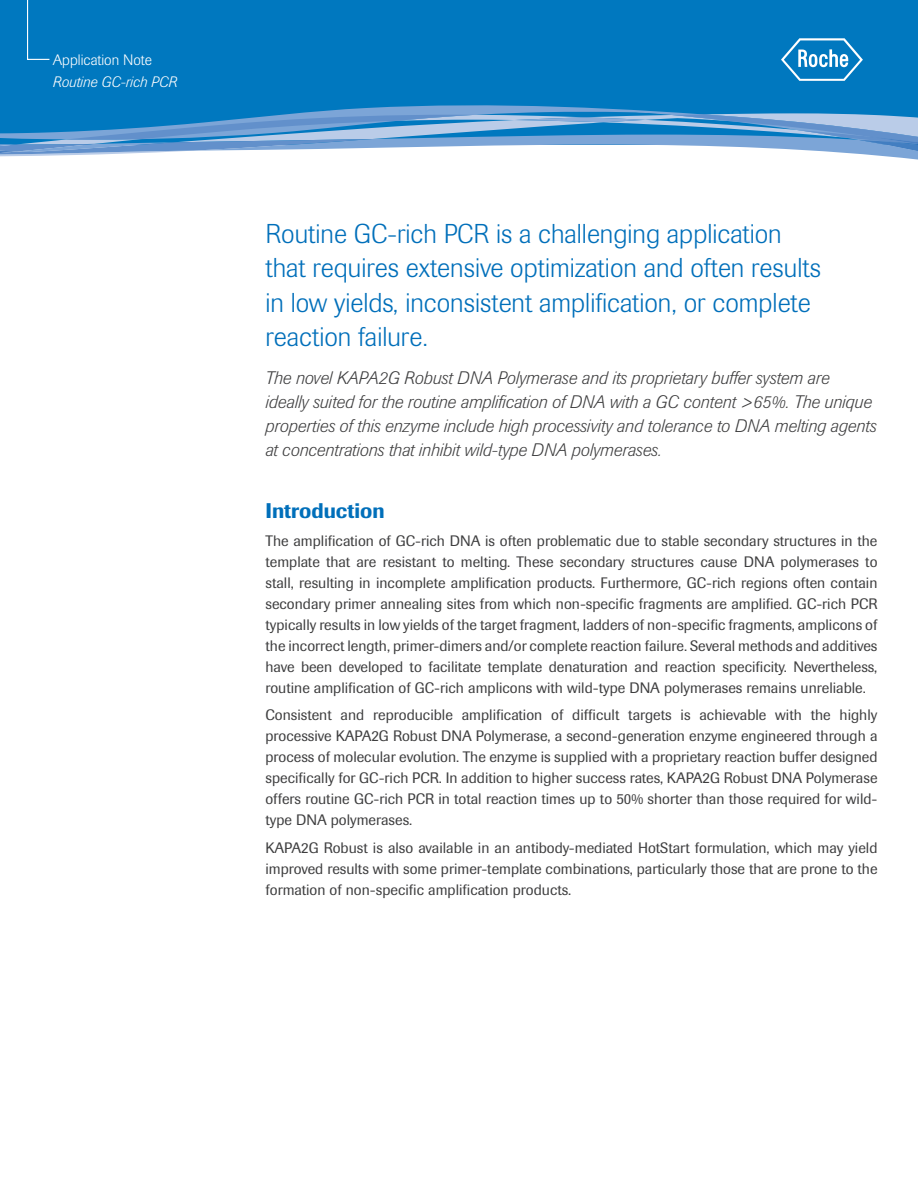
<style>
.page{position:relative;width:918px;height:1188px;background:#fff}
.page>*{position:absolute;margin:0;border:0;box-sizing:border-box;transform-origin:0 0}
.Headline{font:300 27px/34.5px "Imago Pro";color:#006fba}
.Feature_Headline{font:500 21px "Imago Pro";color:#006fba}
.Subhead{font:italic 300 18px/24px "Imago Pro";color:#3e3e3f}
.Body_Text{font:15px/21px "Imago Pro";color:#3e3e3f;text-align:justify}
.t1{font:italic 300 15px "Imago Pro";color:#fff}
.t2{font:300 15px "Imago Pro";color:#fff}
</style>
<div class="page">
<div style="left:0;top:0;width:918px;height:145px;background:#0078bf"></div>
<svg style="left:27px;top:0;width:23px;height:60px"></svg>
<svg style="left:781px;top:38px;width:82px;height:43px"></svg>
<svg style="left:300px;top:105px;width:382px;height:8px;fill:#7ca5d7"></svg>
<svg style="left:0;top:113px;width:918px;height:47px"></svg>
<p class="t2" style="left:53px;top:50px;width:101px">Application Note</p>
<p class="t1" style="left:53px;top:72px;width:126px">Routine GC-rich PCR</p>
<p class="Headline" style="left:266px;top:216px;width:557px">Routine GC-rich PCR is a challenging application that requires extensive optimization and often results in low yields, inconsistent amplification, or complete reaction failure.</p>
<p class="Subhead" style="left:266px;top:365px;width:613px">The novel KAPA2G Robust DNA Polymerase and its proprietary buffer system are ideally suited for the routine amplification of DNA with a GC content &gt;65%. The unique properties of this enzyme include high processivity and tolerance to DNA melting agents at concentrations that inhibit wild-type DNA polymerases.</p>
<p class="Feature_Headline" style="left:266px;top:497px;width:121px">Introduction</p>
<p class="Body_Text" style="left:266px;top:530px;width:614px">The amplification of GC-rich DNA is often problematic due to stable secondary structures in the template that are resistant to melting. These secondary structures cause DNA polymerases to stall, resulting in incomplete amplification products. Furthermore, GC-rich regions often contain secondary primer annealing sites from which non-specific fragments are amplified. GC-rich PCR typically results in low yields of the target fragment, ladders of non-specific fragments, amplicons of the incorrect length, primer-dimers and/or complete reaction failure. Several methods and additives have been developed to facilitate template denaturation and reaction specificity. Nevertheless, routine amplification of GC-rich amplicons with wild-type DNA polymerases remains unreliable.</p>
<p class="Body_Text" style="left:266px;top:705px;width:614px">Consistent and reproducible amplification of difficult targets is achievable with the highly processive KAPA2G Robust DNA Polymerase, a second-generation enzyme engineered through a process of molecular evolution. The enzyme is supplied with a proprietary reaction buffer designed specifically for GC-rich PCR. In addition to higher success rates, KAPA2G Robust DNA Polymerase offers routine GC-rich PCR in total reaction times up to 50% shorter than those required for wild&shy;type DNA polymerases.</p>
<p class="Body_Text" style="left:266px;top:837px;width:614px">KAPA2G Robust is also available in an antibody-mediated HotStart formulation, which may yield improved results with some primer-template combinations, particularly those that are prone to the formation of non-specific amplification products.</p>
</div>
